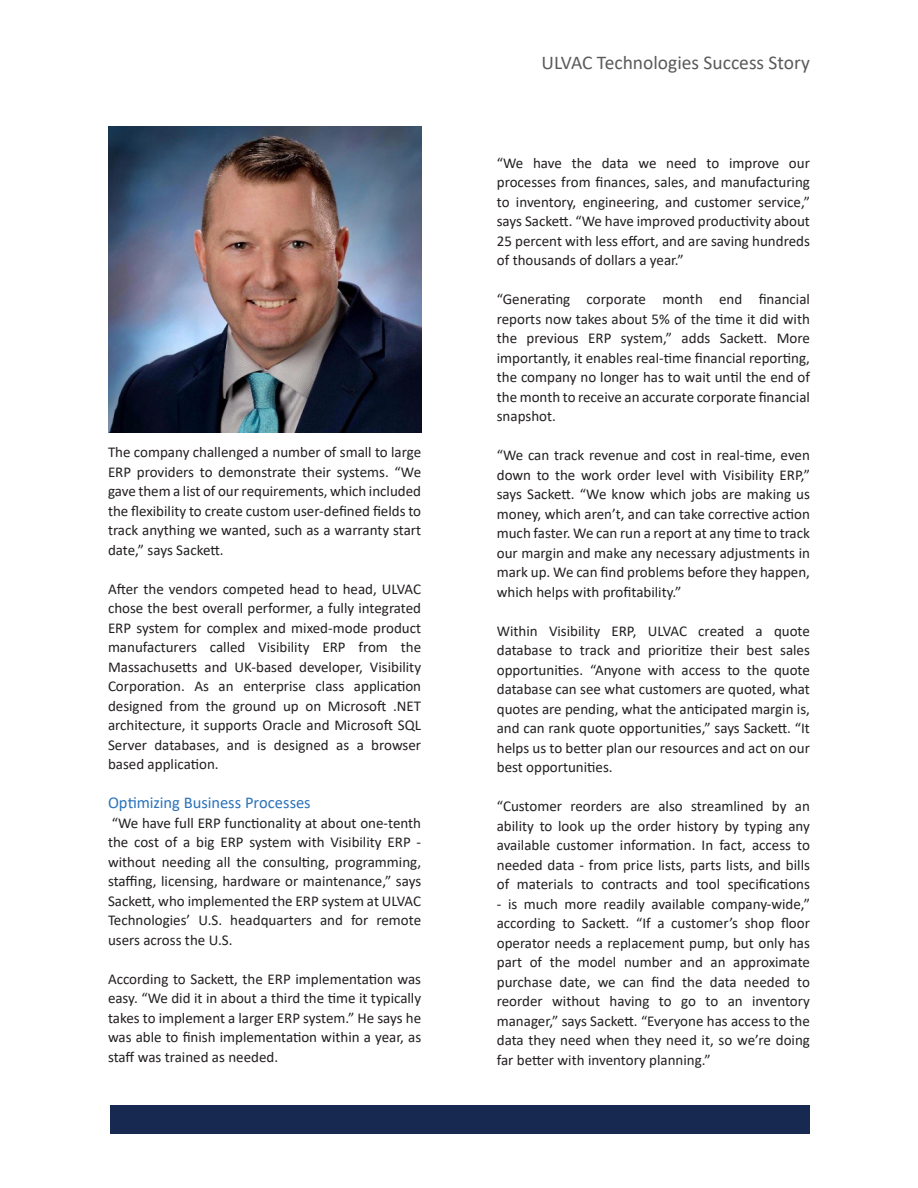
<style>
.page{position:relative;width:918px;height:1188px;background:#fff}
.page>*{position:absolute;margin:0;border:0;box-sizing:border-box;transform-origin:0 0}
.t1{font:19.5px "Calibri";color:#5a5a5a}
.t2{font:16.5px "Calibri";color:#2b72ba}
.t3{font:15px/19.5px "Calibri";color:#231f20;text-align:justify}
</style>
<div class="page">
<div style="left:111px;top:1106px;width:699px;height:28px;background:#172851"></div>
<img style="left:108px;top:127px;width:313px;height:305px">
<p class="t3" style="left:108px;top:442px;width:315px">The company challenged a number of small to large ERP providers to demonstrate their systems. “We gave them a list of our requirements, which included the flexibility to create custom user-defined fields to track anything we wanted, such as a warranty start date,” says Sackett.</p>
<p class="t3" style="left:108px;top:579px;width:315px">After the vendors competed head to head, ULVAC chose the best overall performer, a fully integrated ERP system for complex and mixed-mode product manufacturers called Visibility ERP from the Massachusetts and UK-based developer, Visibility Corporation. As an enterprise class application designed from the ground up on Microsoft .NET architecture, it supports Oracle and Microsoft SQL Server databases, and is designed as a browser based application.</p>
<p class="t2" style="left:108px;top:791px;width:204px">Optimizing Business Processes</p>
<p class="t3" style="left:108px;top:813px;width:315px">“We have full ERP functionality at about one-tenth the cost of a big ERP system with Visibility ERP - without needing all the consulting, programming, staffing, licensing, hardware or maintenance,” says Sackett, who implemented the ERP system at ULVAC Technologies’ U.S. headquarters and for remote users across the U.S.</p>
<p class="t3" style="left:108px;top:969px;width:315px">According to Sackett, the ERP implementation was easy. “We did it in about a third the time it typically takes to implement a larger ERP system.” He says he was able to finish implementation within a year, as staff was trained as needed.</p>
<p class="t1" style="left:542px;top:49px;width:270px">ULVAC Technologies Success Story</p>
<p class="t3" style="left:497px;top:153px;width:315px">“We have the data we need to improve our processes from finances, sales, and manufacturing to inventory, engineering, and customer service,” says Sackett. “We have improved productivity about 25 percent with less effort, and are saving hundreds of thousands of dollars a year.”</p>
<p class="t3" style="left:497px;top:289px;width:315px">“Generating corporate month end financial reports now takes about 5% of the time it did with the previous ERP system,” adds Sackett. More importantly, it enables real-time financial reporting, the company no longer has to wait until the end of the month to receive an accurate corporate financial snapshot.</p>
<p class="t3" style="left:497px;top:445px;width:315px">“We can track revenue and cost in real-time, even down to the work order level with Visibility ERP,” says Sackett. “We know which jobs are making us money, which aren’t, and can take corrective action much faster. We can run a report at any time to track our margin and make any necessary adjustments in mark up. We can find problems before they happen, which helps with profitability.”</p>
<p class="t3" style="left:497px;top:621px;width:315px">Within Visibility ERP, ULVAC created a quote database to track and prioritize their best sales opportunities. “Anyone with access to the quote database can see what customers are quoted, what quotes are pending, what the anticipated margin is, and can rank quote opportunities,” says Sackett. “It helps us to better plan our resources and act on our best opportunities.</p>
<p class="t3" style="left:497px;top:796px;width:315px">“Customer reorders are also streamlined by an ability to look up the order history by typing any available customer information. In fact, access to needed data - from price lists, parts lists, and bills of materials to contracts and tool specifications</p>
<p class="t3" style="left:497px;top:894px;width:315px">- is much more readily available company-wide,” according to Sackett. “If a customer’s shop floor operator needs a replacement pump, but only has part of the model number and an approximate purchase date, we can find the data needed to reorder without having to go to an inventory manager,” says Sackett. “Everyone has access to the data they need when they need it, so we’re doing far better with inventory planning.”</p>
</div>
